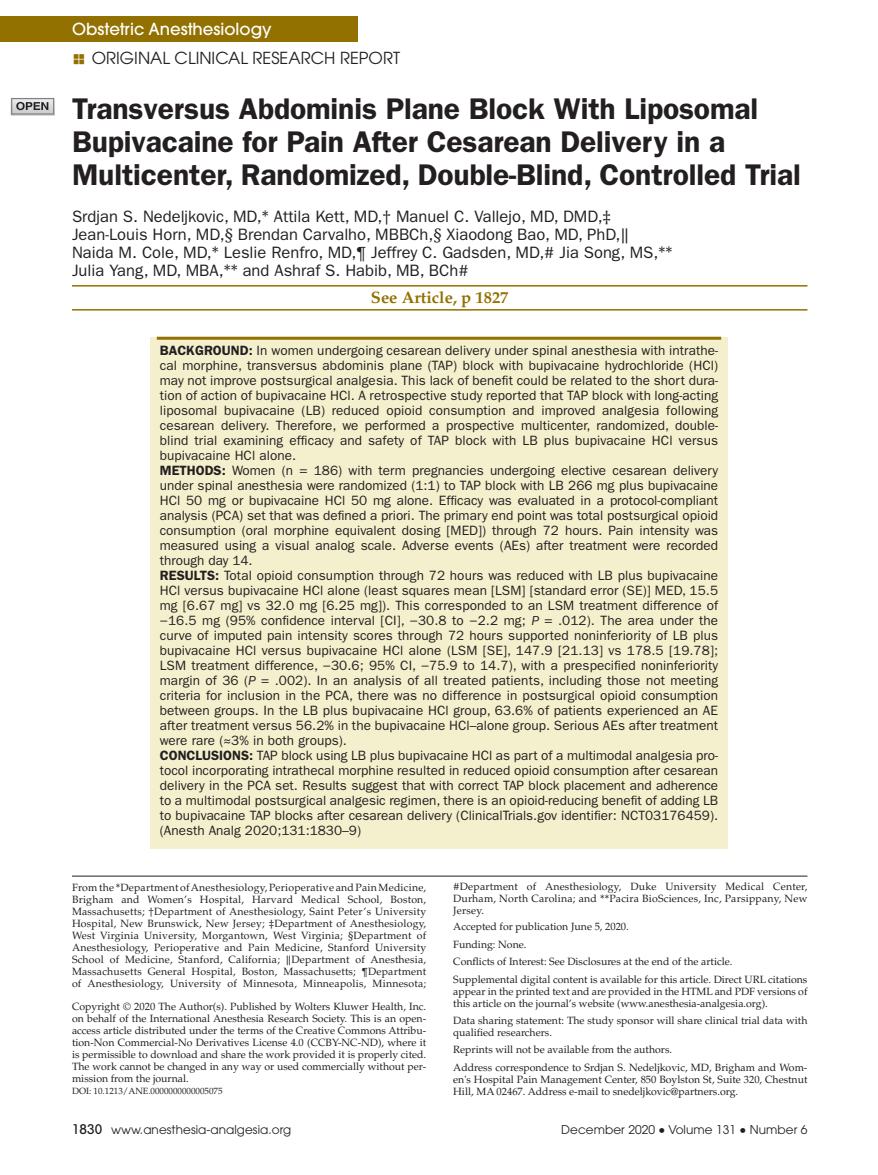
<style>
.page{position:relative;width:878px;height:1175px;background:#fff}
.page>*{position:absolute;margin:0;border:0;box-sizing:border-box;transform-origin:0 0}
.t1{font:600 30px/33px "ITC Franklin Gothic Std";letter-spacing:-.005em;color:#231f20}
.t2{font:16.5px/18px "ITC Franklin Gothic Std";color:#231f20}
.t3{font:16.5px "Avant Garde";color:#231f20}
.t4{font:500 16.5px "Avant Garde";color:#fff}
.t5{font:700 16.5px "Palatino LT Std";color:#927100}
.t6{font:13.5px/15px "ITC Franklin Gothic Std";letter-spacing:.005em;color:#231f20}
.t7{font:12px "Avant Garde";letter-spacing:.005em;color:#231f20}
.t8{font:10.5px/12px "Palatino LT Std";color:#231f20}
.t9{font:9px "Palatino LT Std";color:#231f20}
.s1{font-family:"Cambria Math"}
.s2{font-weight:600}
.s3{font-style:italic}
.s4{font-family:"Gandhari Unicode"}
.s5{font-weight:500;font-stretch:condensed;font-size:13.5px}
.s6{font-family:"Gandhari Unicode";font-size:18.75px}
</style>
<div class="page">
<div style="left:150px;top:337px;width:578px;height:511px;background:#f4f0cd"></div>
<hr style="left:157px;top:337px;width:564px;height:3px;background:#927100">
<hr style="left:72px;top:285px;width:735px;height:1px;background:#927100">
<hr style="left:72px;top:309px;width:735px;height:1px;background:#927100">
<hr style="left:72px;top:875px;width:735px;height:1px;background:#231f20">
<div style="left:0;top:16px;width:357px;height:25px;background:#927100"></div>
<img style="left:10px;top:98px;width:45px;height:18px">
<div style="left:11px;top:98px;width:43px;height:17px;border:1px solid #808285"></div>
<svg style="left:16px;top:102px;width:32px;height:8px"></svg>
<p class="t4" style="left:72px;top:19px;width:201px">Obstetric Anesthesiology</p>
<p class="t3" style="left:92px;top:49px;width:310px">Original Clinical Research Report</p>
<h1 class="t1" style="left:72px;top:92px;width:730px">Transversus Abdominis Plane Block With Liposomal<br>Bupivacaine for Pain After Cesarean Delivery in a<br>Multicenter, Randomized, Double-Blind, Controlled Trial</h1>
<p class="t2" style="left:72px;top:207px;width:602px">Srdjan S. Nedeljkovic, MD,<span class="s1">*</span> Attila Kett, MD,<span class="s1">†</span> Manuel C. Vallejo, MD, DMD,<span class="s1">‡ </span>Jean-Louis Horn, MD,<span class="s1">§</span> Brendan Carvalho, MBBCh,<span class="s1">§</span> Xiaodong Bao, MD, PhD,<span class="s1">‖ </span>Naida M. Cole, MD,<span class="s1">*</span> Leslie Renfro, MD,<span class="s1">¶</span> Jeffrey C. Gadsden, MD,<span class="s1">#</span> Jia Song, MS,<span class="s1">** </span>Julia Yang, MD, MBA,<span class="s1">**</span> and Ashraf S. Habib, MB, BCh<span class="s1">#</span></p>
<p class="t5" style="left:371px;top:288px;width:139px">See Article, p 1827</p>
<p class="t6" style="left:160px;top:343px;width:560px"><span class="s2">BACKGROUND:</span> In women undergoing cesarean delivery under spinal anesthesia with intrathe&shy;cal morphine, transversus abdominis plane (TAP) block with bupivacaine hydrochloride (HCl) may not improve postsurgical analgesia. This lack of benefit could be related to the short dura&shy;tion of action of bupivacaine HCl. A retrospective study reported that TAP block with long-acting liposomal bupivacaine (LB) reduced opioid consumption and improved analgesia following cesarean delivery. Therefore, we performed a prospective multicenter, randomized, double&shy;blind trial examining efficacy and safety of TAP block with LB plus bupivacaine HCl versus bupivacaine HCl alone.<br><span class="s2">METHODS:</span> Women (n = 186) with term pregnancies undergoing elective cesarean delivery under spinal anesthesia were randomized (1:1) to TAP block with LB 266 mg plus bupivacaine HCl 50 mg or bupivacaine HCl 50 mg alone. Efficacy was evaluated in a protocol-compliant analysis (PCA) set that was defined a priori. The primary end point was total postsurgical opioid consumption (oral morphine equivalent dosing [MED]) through 72 hours. Pain intensity was measured using a visual analog scale. Adverse events (AEs) after treatment were recorded through day 14.<br><span class="s2">RESULTS:</span> Total opioid consumption through 72 hours was reduced with LB plus bupivacaine HCl versus bupivacaine HCl alone (least squares mean [LSM] [standard error (SE)] MED, 15.5 mg [6.67 mg] vs 32.0 mg [6.25 mg]). This corresponded to an LSM treatment difference of −16.5 mg (95% confidence interval [CI], −30.8 to −2.2 mg; <span class="s3">P</span> = .012). The area under the curve of imputed pain intensity scores through 72 hours supported noninferiority of LB plus bupivacaine HCl versus bupivacaine HCl alone (LSM [SE], 147.9 [21.13] vs 178.5 [19.78]; LSM treatment difference, −30.6; 95% CI, −75.9 to 14.7), with a prespecified noninferiority margin of 36 (<span class="s3">P</span> = .002). In an analysis of all treated patients, including those not meeting criteria for inclusion in the PCA, there was no difference in postsurgical opioid consumption between groups. In the LB plus bupivacaine HCl group, 63.6% of patients experienced an AE after treatment versus 56.2% in the bupivacaine HCl–alone group. Serious AEs after treatment were rare (<span class="s4">≈</span>3% in both groups).<br><span class="s2">CONCLUSIONS:</span> TAP block using LB plus bupivacaine HCl as part of a multimodal analgesia pro&shy;tocol incorporating intrathecal morphine resulted in reduced opioid consumption after cesarean delivery in the PCA set. Results suggest that with correct TAP block placement and adherence to a multimodal postsurgical analgesic regimen, there is an opioid-reducing benefit of adding LB to bupivacaine TAP blocks after cesarean delivery (ClinicalTrials.gov identifier: NCT03176459). (Anesth Analg 2020;131:1830–9)</p>
<p class="t8" style="left:72px;top:881px;width:356px;text-align:justify">From the <span class="s1">*</span>Department of Anesthesiology, Perioperative and Pain Medicine, Brigham and Women’s Hospital, Harvard Medical School, Boston, Massachusetts; <span class="s1">†</span>Department of Anesthesiology, Saint Peter’s University Hospital, New Brunswick, New Jersey; <span class="s1">‡</span>Department of Anesthesiology, West Virginia University, Morgantown, West Virginia; <span class="s1">§</span>Department of Anesthesiology, Perioperative and Pain Medicine, Stanford University School of Medicine, Stanford, California; <span class="s1">‖</span>Department of Anesthesia, Massachusetts General Hospital, Boston, Massachusetts; <span class="s1">¶</span>Department of Anesthesiology, University of Minnesota, Minneapolis, Minnesota;</p>
<p class="t8" style="left:72px;top:1000px;width:356px;text-align:justify">Copyright © 2020 The Author(s). Published by Wolters Kluwer Health, Inc. on behalf of the International Anesthesia Research Society. This is an open&shy;access article distributed under the terms of the Creative Commons Attribu&shy;tion-Non Commercial-No Derivatives License 4.0 (CCBY-NC-ND), where it is permissible to download and share the work provided it is properly cited.<br>The work cannot be changed in any way or used commercially without per&shy;mission from the journal.</p>
<p class="t9" style="left:72px;top:1085px;width:152px">DOI: 10.1213/ANE.0000000000005075</p>
<p class="t8" style="left:453px;top:880px;width:356px;text-align:justify"><span class="s1">#</span>Department of Anesthesiology, Duke University Medical Center, Durham, North Carolina; and <span class="s1">**</span>Pacira BioSciences, Inc, Parsippany, New Jersey.</p>
<p class="t8" style="left:453px;top:918px;width:355px;line-height:17.4px">Accepted for publication June 5, 2020.<br>Funding: None.<br>Conflicts of Interest: See Disclosures at the end of the article.<br>Supplemental digital content is available for this article. Direct URL citations</p>
<p class="t8" style="left:453px;top:985px;width:356px">appear in the printed text and are provided in the HTML and PDF versions of this article on the journal’s website (www.anesthesia-analgesia.org).</p>
<p class="t8" style="left:453px;top:1014px;width:356px">Data sharing statement: The study sponsor will share clinical trial data with qualified researchers.</p>
<p class="t8" style="left:453px;top:1041px;width:355px;line-height:17.4px">Reprints will not be available from the authors.<br>Address correspondence to Srdjan S. Nedeljkovic, MD, Brigham and Wom-</p>
<p class="t8" style="left:453px;top:1073px;width:356px">en's Hospital Pain Management Center, 850 Boylston St, Suite 320, Chestnut<br>Hill, MA 02467. Address e-mail to snedeljkovic@partners.org.</p>
<p class="t7" style="left:72px;top:1123px;width:221px"><span class="s5">1830</span> www.anesthesia-analgesia.org</p>
<p class="t7" style="left:561px;top:1123px;width:248px">December 2020 <span class="s6">•</span> Volume 131 <span class="s6">•</span> Number 6</p>
</div>
